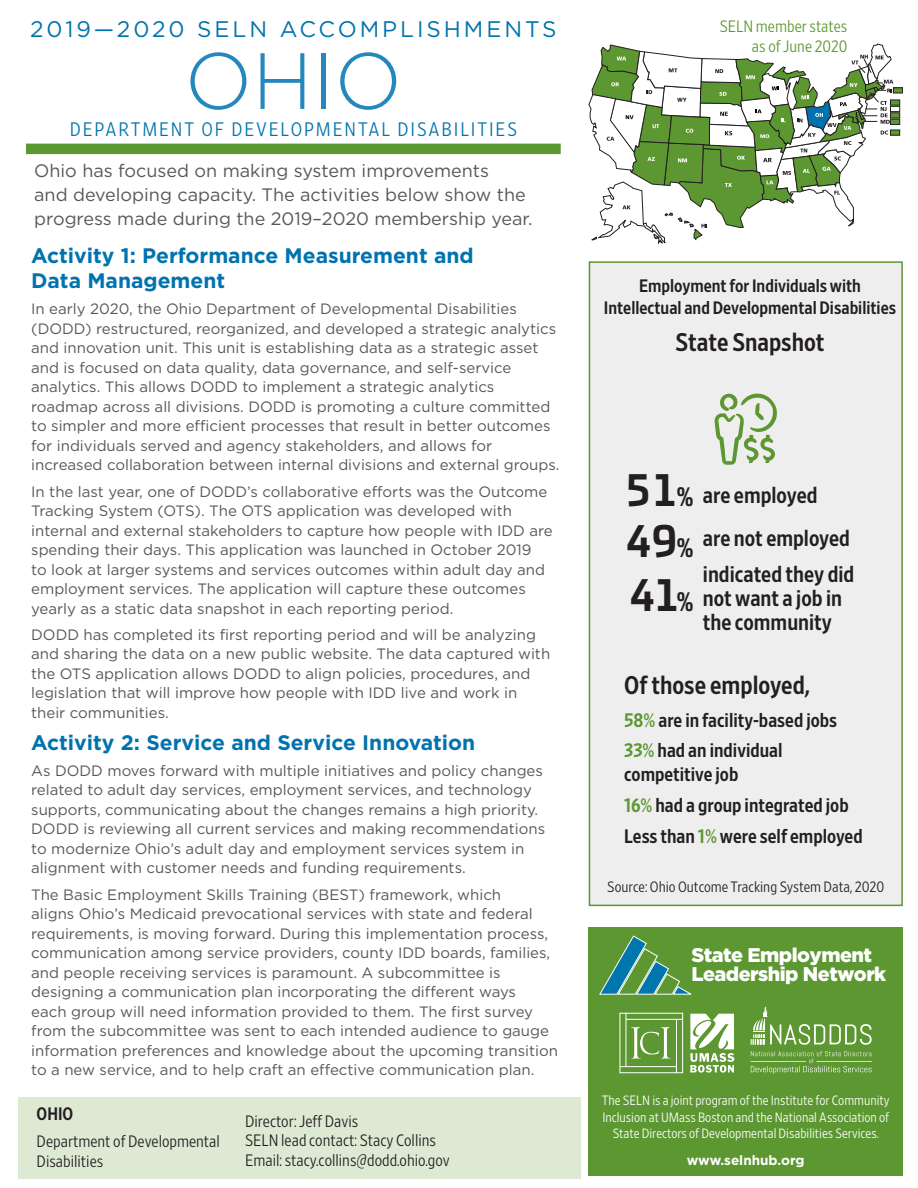
<style>
.page{position:relative;width:918px;height:1188px;background:#fff}
.page>*{position:absolute;margin:0;border:0;box-sizing:border-box;transform-origin:0 0}
.banner_state_name{font:300 79.5px "Gotham HTF";color:#2588bc}
.sidebar_numbers{font:43.5px "Stainless Cond Bold Tab";color:#231f20}
.sidebar_H1{font:25.5px "Retina Narrow Med";color:#231f20}
.sidebar_H2{font:22.5px/24px "Retina Narrow Med";color:#231f20}
.banner_text_ACCOMPLI{font:22.5px "Gotham HTF";letter-spacing:.13em;color:#0073ae}
.t1{font:700 21px/25.2px "Gotham HTF";color:#0073ae}
.t2{font:900 19.8px/19.2px "Gotham";letter-spacing:-.025em;color:#fff}
.sidebar_H2-2{font:19.5px/24px "Retina Narrow Med";color:#231f20}
.banner_agency_text{font:300 19.5px "Retina Narrow";letter-spacing:.1em;color:#0073ae}
.text_intro{font:18px/24px "Gotham HTF";color:#57585a}
.sidebar_H1-2{font:18px/21.6px "Retina Narrow Med";color:#231f20;text-align:center}
.contact_state{font:18px "Retina Narrow Med";color:#231f20}
.contact_names{font:300 16.5px/19.8px "Retina Narrow";color:#231f20}
.seln_member_states_g{font:300 16.5px "Retina Narrow";color:#5c9731}
.body_text{font:15px/19.5px "Gotham HTF";color:#57585a}
.sidebar_source_text{font:300 15px "Retina Narrow";color:#231f20}
.SELN_small_print{font:300 13.5px/16.5px "Retina Narrow";color:#fff;text-align:center}
.body_text-2{font:700 13.5px "Gotham HTF";color:#fff}
.s1{font-size:25.5px}
.s2{color:#5c9731}
</style>
<div class="page">
<div style="left:26px;top:144px;width:535px;height:10px;background:#5c9731"></div>
<div style="left:893px;top:88px;width:10px;height:5px;background:#5c9731"></div>
<div style="left:893px;top:88px;width:10px;height:5px;border:1px solid #231f20"></div>
<svg style="left:893px;top:106px;width:7px;height:6px"></svg>
<svg style="left:893px;top:119px;width:7px;height:6px"></svg>
<svg style="left:893px;top:113px;width:7px;height:5px"></svg>
<svg style="left:893px;top:130px;width:7px;height:5px"></svg>
<svg style="left:893px;top:100px;width:7px;height:5px"></svg>
<svg style="left:588px;top:44px;width:305px;height:201px"></svg>
<div style="left:589px;top:927px;width:314px;height:249px;background:#5c9731"></div>
<svg style="left:600px;top:936px;width:91px;height:58px"></svg>
<svg style="left:751px;top:1051px;width:121px;height:23px"></svg>
<svg style="left:751px;top:1007px;width:121px;height:38px"></svg>
<svg style="left:690px;top:1014px;width:44px;height:59px"></svg>
<svg style="left:620px;top:1013px;width:63px;height:60px"></svg>
<div style="left:589px;top:261px;width:314px;height:645px;background:#eeeeef;border:2px solid #5c9731"></div>
<svg style="left:715px;top:393px;width:62px;height:72px"></svg>
<div style="left:19px;top:1098px;width:562px;height:81px;background:#dee9d4"></div>
<p class="banner_text_ACCOMPLI" style="left:30px;top:17px;width:528px">2019—2020 SELN ACCOMPLISHMENTS</p>
<p class="banner_state_name" style="left:185px;top:38px;width:219px">OHIO</p>
<p class="banner_agency_text" style="left:70px;top:117px;width:449px">DEPARTMENT OF DEVELOPMENTAL DISABILITIES</p>
<p class="text_intro" style="left:34px;top:158px;width:500px">Ohio has focused on making system improvements<br>and developing capacity. The activities below show the progress made during the 2019–2020 membership year.</p>
<h2 class="t1" style="left:31px;top:242px;width:444px">Activity 1: Performance Measurement and<br>Data Management</h2>
<p class="body_text" style="left:31px;top:299px;width:530px">In early 2020, the Ohio Department of Developmental Disabilities (DODD) restructured, reorganized, and developed a strategic analytics and innovation unit. This unit is establishing data as a strategic asset and is focused on data quality, data governance, and self-service analytics. This allows DODD to implement a strategic analytics roadmap across all divisions. DODD is promoting a culture committed to simpler and more efficient processes that result in better outcomes for individuals served and agency stakeholders, and allows for increased collaboration between internal divisions and external groups.</p>
<p class="body_text" style="left:31px;top:481px;width:523px">In the last year, one of DODD’s collaborative efforts was the Outcome Tracking System (OTS). The OTS application was developed with internal and external stakeholders to capture how people with IDD are spending their days. This application was launched in October 2019<br>to look at larger systems and services outcomes within adult day and employment services. The application will capture these outcomes yearly as a static data snapshot in each reporting period.</p>
<p class="body_text" style="left:31px;top:625px;width:521px">DODD has completed its first reporting period and will be analyzing and sharing the data on a new public website. The data captured with the OTS application allows DODD to align policies, procedures, and legislation that will improve how people with IDD live and work in their communities.</p>
<h2 class="t1" style="left:31px;top:729px;width:446px">Activity 2: Service and Service Innovation</h2>
<p class="body_text" style="left:31px;top:761px;width:515px">As DODD moves forward with multiple initiatives and policy changes related to adult day services, employment services, and technology supports, communicating about the changes remains a high priority.<br>DODD is reviewing all current services and making recommendations to modernize Ohio’s adult day and employment services system in alignment with customer needs and funding requirements.</p>
<p class="body_text" style="left:31px;top:884px;width:528px">The Basic Employment Skills Training (BEST) framework, which<br>aligns Ohio’s Medicaid prevocational services with state and federal requirements, is moving forward. During this implementation process, communication among service providers, county IDD boards, families, and people receiving services is paramount. A subcommittee is designing a communication plan incorporating the different ways<br>each group will need information provided to them. The first survey from the subcommittee was sent to each intended audience to gauge information preferences and knowledge about the upcoming transition to a new service, and to help craft an effective communication plan.</p>
<p class="contact_state" style="left:37px;top:1103px;width:38px">OHIO</p>
<p class="contact_names" style="left:37px;top:1131px;width:185px">Department of Developmental<br>Disabilities</p>
<p class="contact_names" style="left:245px;top:1111px;width:115px">Director: Jeff Davis</p>
<p class="contact_names" style="left:245px;top:1130px;width:192px">SELN lead contact: Stacy Collins</p>
<p class="contact_names" style="left:245px;top:1150px;width:206px">Email: stacy.collins@dodd.ohio.gov</p>
<p class="seln_member_states_g" style="left:720px;top:16px;width:129px">SELN member states</p>
<p class="seln_member_states_g" style="left:752px;top:36px;width:97px">as of June 2020</p>
<p class="sidebar_H1-2" style="left:604px;top:275px;width:294px">Employment for Individuals with<br>Intellectual and Developmental Disabilities</p>
<p class="sidebar_H1" style="left:676px;top:326px;width:150px">State Snapshot</p>
<p class="sidebar_numbers" style="left:625px;top:464px;width:69px">51<span class="s1">%</span></p>
<p class="sidebar_H2" style="left:703px;top:483px;width:116px">are employed</p>
<p class="sidebar_numbers" style="left:626px;top:515px;width:69px">49<span class="s1">%</span></p>
<p class="sidebar_H2" style="left:703px;top:526px;width:149px">are not employed</p>
<p class="sidebar_numbers" style="left:630px;top:569px;width:65px">41<span class="s1">%</span></p>
<p class="sidebar_H2" style="left:703px;top:562px;width:153px">indicated they did not want a job in the community</p>
<p class="sidebar_H1" style="left:624px;top:668px;width:187px">Of those employed,</p>
<p class="sidebar_H2-2" style="left:624px;top:707px;width:214px"><span class="s2">58%</span> are in facility-based jobs</p>
<p class="sidebar_H2-2" style="left:624px;top:738px;width:160px"><span class="s2">33%</span> had an individual competitive job</p>
<p class="sidebar_H2-2" style="left:624px;top:793px;width:226px"><span class="s2">16%</span> had a group integrated job</p>
<p class="sidebar_H2-2" style="left:624px;top:824px;width:240px">Less than <span class="s2">1%</span> were self employed</p>
<p class="sidebar_source_text" style="left:607px;top:877px;width:279px">Source: Ohio Outcome Tracking System Data, 2020</p>
<p class="t2" style="left:692px;top:945px;width:196px">State Employment<br>Leadership Network</p>
<p class="SELN_small_print" style="left:602px;top:1092px;width:289px">The SELN is a joint program of the Institute for Community<br>Inclusion at UMass Boston and the National Association of<br>State Directors of Developmental Disabilities Services.</p>
<p class="body_text-2" style="left:687px;top:1153px;width:120px">www.selnhub.org</p>
</div>
